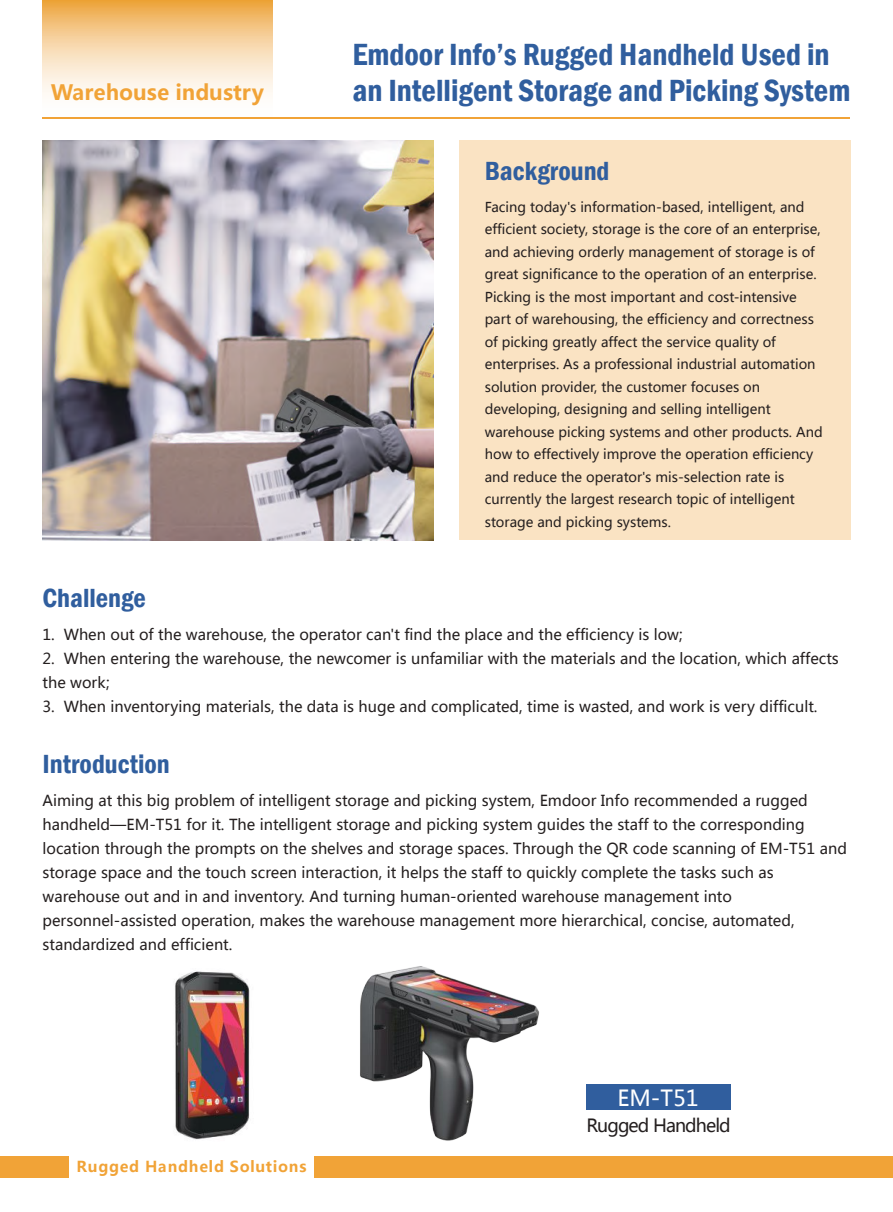
<style>
.page{position:relative;width:893px;height:1212px;background:#fff}
.page>*{position:absolute;margin:0;border:0;box-sizing:border-box;transform-origin:0 0}
.t1{font:600 condensed 31.5px "Franklin Gothic";color:#305e9e}
.t2{font:600 condensed 27px "Franklin Gothic";color:#305e9e}
.t3{font:22.05px "Microsoft Ya Hei";color:#fff}
.t4{font:700 21px "Microsoft Ya Hei";color:#f1a337}
.t5{font:18px "Microsoft Ya Hei";letter-spacing:-.05em;color:#241f1f}
.t6{font:15px/24px "Microsoft Ya Hei";color:#241f1f}
.t7{font:700 15px "Microsoft Ya Hei";letter-spacing:.05em;color:#f1a337}
.t8{font:13.5px/22.5px "Microsoft Ya Hei";color:#241f1f}
</style>
<div class="page">
<img style="left:175px;top:971px;width:75px;height:169px">
<img style="left:360px;top:966px;width:180px;height:175px">
<div style="left:586px;top:1084px;width:144px;height:26px;background:#305e9e"></div>
<svg style="left:43px;top:0;width:229px;height:95px;background:#f6d5a8"></svg>
<hr style="left:43px;top:117px;width:807px;height:2px;background:#f1a337">
<img style="left:43px;top:140px;width:391px;height:400px">
<div style="left:459px;top:140px;width:391px;height:400px;background:#fae3c3"></div>
<div style="left:315px;top:1157px;width:578px;height:21px;background:#f1a337"></div>
<div style="left:0;top:1157px;width:68px;height:21px;background:#f1a337"></div>
<h1 class="t1" style="left:352px;top:33px;width:479px">Emdoor Info’s Rugged Handheld Used in</h1>
<h3 class="t4" style="left:51px;top:78px;width:214px">Warehouse industry</h3>
<h1 class="t1" style="left:352px;top:69px;width:499px">an Intelligent Storage and Picking System</h1>
<h2 class="t2" style="left:485px;top:153px;width:126px">Background</h2>
<p class="t8" style="left:485px;top:195px;width:339px">Facing today's information-based, intelligent, and efficient society, storage is the core of an enterprise, and achieving orderly management of storage is of great significance to the operation of an enterprise.<br>Picking is the most important and cost-intensive part of warehousing, the efficiency and correctness of picking greatly affect the service quality of enterprises. As a professional industrial automation solution provider, the customer focuses on developing, designing and selling intelligent warehouse picking systems and other products. And how to effectively improve the operation efficiency and reduce the operator's mis-selection rate is currently the largest research topic of intelligent storage and picking systems.</p>
<h2 class="t2" style="left:43px;top:580px;width:105px">Challenge</h2>
<p class="t6" style="left:43px;top:622px;width:642px">1. When out of the warehouse, the operator can't find the place and the efficiency is low;</p>
<p class="t6" style="left:43px;top:646px;width:798px">2. When entering the warehouse, the newcomer is unfamiliar with the materials and the location, which affects the work;</p>
<p class="t6" style="left:43px;top:694px;width:776px">3. When inventorying materials, the data is huge and complicated, time is wasted, and work is very difficult.</p>
<h2 class="t2" style="left:43px;top:746px;width:129px">Introduction</h2>
<p class="t6" style="left:43px;top:788px;width:806px">Aiming at this big problem of intelligent storage and picking system, Emdoor Info recommended a rugged handheld—EM-T51 for it. The intelligent storage and picking system guides the staff to the corresponding location through the prompts on the shelves and storage spaces. Through the QR code scanning of EM-T51 and storage space and the touch screen interaction, it helps the staff to quickly complete the tasks such as warehouse out and in and inventory. And turning human-oriented warehouse management into personnel-assisted operation, makes the warehouse management more hierarchical, concise, automated, standardized and efficient.</p>
<p class="t7" style="left:77px;top:1156px;width:231px">Rugged Handheld Solutions</p>
<h3 class="t3" style="left:617px;top:1083px;width:83px">EM-T51</h3>
<p class="t5" style="left:586px;top:1114px;width:146px">Rugged Handheld</p>
</div>
